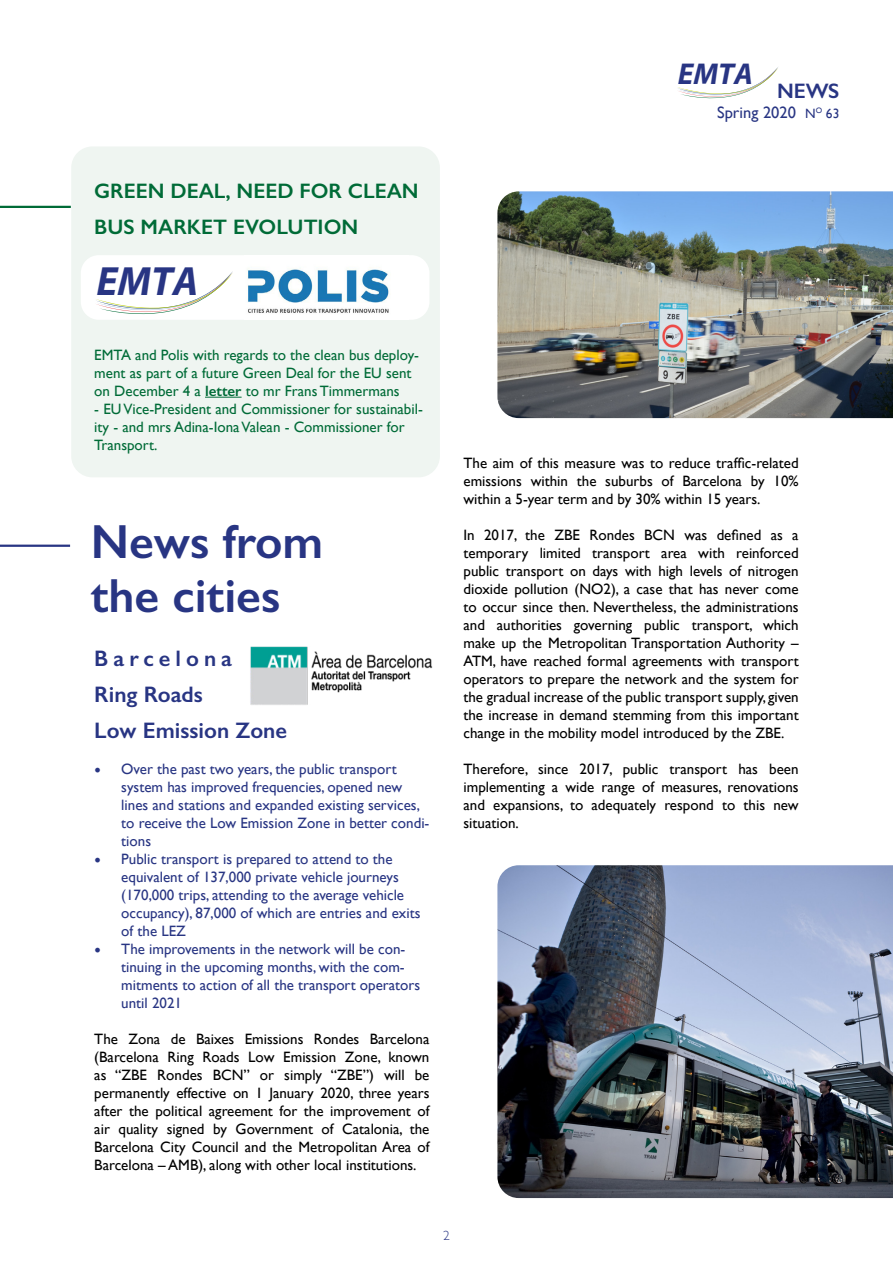
<style>
.page{position:relative;width:893px;height:1263px;background:#fff}
.page>*{position:absolute;margin:0;border:0;box-sizing:border-box;transform-origin:0 0}
.t1{font:600 48px/54px "Gill Sans";color:#283583}
.t2{font:italic 700 40.95px "Myriad Pro";color:#283583}
.t3{font:italic 700 30.15px "Myriad Pro";color:#283583}
.t4{font:600 22.5px/36px "Gill Sans";color:#283583}
.t5{font:600 21px/36px "Gill Sans";color:#006b37}
.t6{font:600 21px "Gill Sans";color:#283583}
.t7{font:16.5px "Gill Sans";color:#283583}
.t8{font:15px/18px "Gill Sans";color:#000;text-align:justify}
.t9{font:15px/18px "Gill Sans";color:#283583}
.t10{font:15px/18px "Gill Sans";color:#006b37}
.t11{font:300 13.5px "Gill Sans";color:#283583}
.s1{font-size:13.5px}
.s2{font-weight:600}
.s3{font-family:"Minion Pro";font-size:18px}
</style>
<div class="page">
<div style="left:71px;top:146px;width:369px;height:331px;background:#eff5f1;border-radius:21px"></div>
<div style="left:81px;top:255px;width:348px;height:65px;background:#fff;border-radius:18px"></div>
<img style="left:247px;top:267px;width:142px;height:46px">
<hr style="left:205px;top:397px;width:37px;height:1px;background:#006b37">
<img style="left:497px;top:191px;width:396px;height:227px">
<img style="left:250px;top:646px;width:183px;height:59px">
<img style="left:497px;top:865px;width:396px;height:333px">
<svg style="left:677px;top:67px;width:101px;height:31px"></svg>
<hr style="left:0;top:206px;width:71px;height:2px;background:#006b37">
<svg style="left:96px;top:271px;width:137px;height:43px"></svg>
<hr style="left:0;top:545px;width:70px;height:2px;background:#283583">
<h3 class="t3" style="left:678px;top:54px;width:77px">EMTA</h3>
<h3 class="t6" style="left:777px;top:78px;width:64px">NEWS</h3>
<p class="t7" style="left:717px;top:103px;width:124px">Spring 2020 <span class="s1">N</span><sup>O</sup> <span class="s1">63</span></p>
<h3 class="t5" style="left:94px;top:173px;width:326px">GREEN DEAL, NEED FOR CLEAN<br>BUS MARKET EVOLUTION</h3>
<h2 class="t2" style="left:96px;top:254px;width:103px">EMTA</h2>
<p class="t10" style="left:94px;top:346px;width:326px">EMTA and Polis with regards to the clean bus deploy&shy;ment as part of a future Green Deal for the EU sent on December 4 a <span class="s2">letter</span> to mr Frans Timmermans</p>
<p class="t10" style="left:94px;top:400px;width:330px">- EU Vice-President and Commissioner for sustainabil&shy;ity - and mrs Adina-Iona Valean - Commissioner for<br>Transport.</p>
<h1 class="t1" style="left:91px;top:514px;width:234px">News from the cities</h1>
<h3 class="t4" style="left:94px;top:640px;width:194px">Barcelona<br>Ring Roads<br>Low Emission Zone</h3>
<p class="t9" style="left:121px;top:760px;width:310px;text-indent:-27px"><span class="s3">•</span> Over the past two years, the public transport system has improved frequencies, opened new lines and stations and expanded existing services, to receive the Low Emission Zone in better condi&shy;tions</p>
<p class="t9" style="left:121px;top:850px;width:301px;text-indent:-27px"><span class="s3">•</span> Public transport is prepared to attend to the equivalent of 137,000 private vehicle journeys (170,000 trips, attending to the average vehicle occupancy), 87,000 of which are entries and exits of the LEZ</p>
<p class="t9" style="left:121px;top:940px;width:300px;text-indent:-27px"><span class="s3">•</span> The improvements in the network will be con&shy;tinuing in the upcoming months, with the com&shy;mitments to action of all the transport operators until 2021</p>
<p class="t8" style="left:94px;top:1030px;width:337px">The Zona de Baixes Emissions Rondes Barcelona (Barcelona Ring Roads Low Emission Zone, known as “ZBE Rondes BCN” or simply “ZBE”) will be permanently effective on 1 January 2020, three years after the political agreement for the improvement of air quality signed by Government of Catalonia, the Barcelona City Council and the Metropolitan Area of Barcelona – AMB), along with other local institutions.</p>
<p class="t8" style="left:463px;top:454px;width:337px">The aim of this measure was to reduce traffic-related emissions within the suburbs of Barcelona by 10% within a 5-year term and by 30% within 15 years.</p>
<p class="t8" style="left:463px;top:526px;width:337px">In 2017, the ZBE Rondes BCN was defined as a temporary limited transport area with reinforced public transport on days with high levels of nitrogen dioxide pollution (NO2), a case that has never come to occur since then. Nevertheless, the administrations and authorities governing public transport, which make up the Metropolitan Transportation Authority – ATM, have reached formal agreements with transport operators to prepare the network and the system for the gradual increase of the public transport supply, given the increase in demand stemming from this important change in the mobility model introduced by the ZBE.</p>
<p class="t8" style="left:463px;top:760px;width:337px">Therefore, since 2017, public transport has been implementing a wide range of measures, renovations and expansions, to adequately respond to this new situation.</p>
<p class="t11" style="left:443px;top:1225px;width:8px">2</p>
</div>
